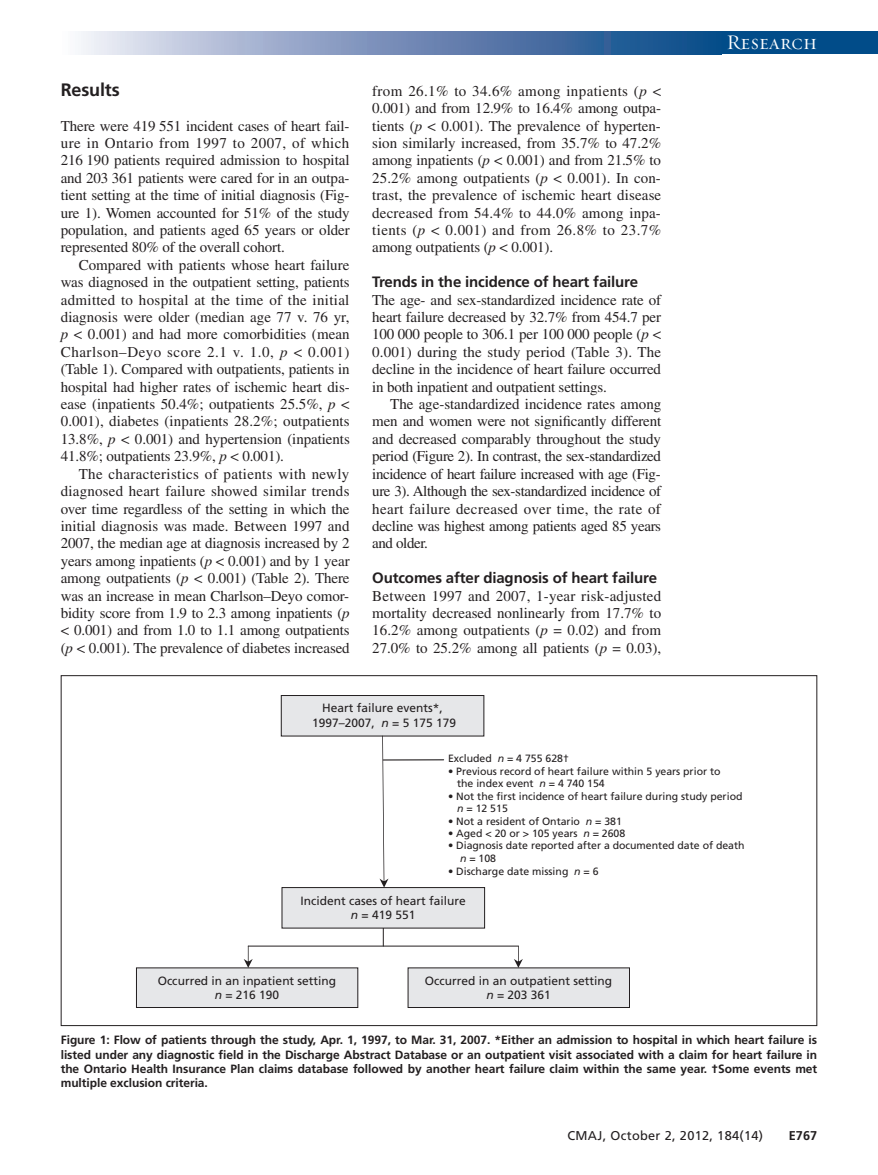
<style>
.page{position:relative;width:878px;height:1175px;background:#fff}
.page>*{position:absolute;margin:0;border:0;box-sizing:border-box;transform-origin:0 0}
.t1{font:21px "Requiem Display HTF Small Caps";letter-spacing:.005em;color:#fff}
.t2{font:700 18px "Frutiger LT Std";letter-spacing:-.01em;color:#231f20}
.t3{font:15px/17.4px "Times LT Std";letter-spacing:-.01em;color:#231f20;text-align:justify}
.t4{font:700 15px "Frutiger LT Std";letter-spacing:-.01em;color:#231f20}
.t5{font:12.75px "Frutiger LT Std";letter-spacing:.025em;color:#231f20}
.t6{font:700 12.75px "Frutiger LT Std";color:#231f20}
.t7{font:700 12px/14.2px "Frutiger LT Std";letter-spacing:-.005em;color:#231f20;text-align:justify}
.t8{font:12px/14.2px "Frutiger";color:#231f20;text-align:center}
.t9{font:10.5px/12.5px "Frutiger";letter-spacing:-.005em;color:#231f20}
.s1{font-style:italic}
</style>
<div class="page">
<div style="left:715px;top:32px;width:163px;height:22px;background:#014c89"></div>
<svg style="left:81px;top:32px;width:634px;height:22px"></svg>
<svg style="left:383px;top:928px;width:1px;height:17px"></svg>
<div style="left:281px;top:695px;width:203px;height:41px;background:#e6e7e9"></div>
<div style="left:281px;top:695px;width:203px;height:41px;border:1px solid #231f20"></div>
<div style="left:282px;top:887px;width:202px;height:41px;background:#e6e7e9"></div>
<div style="left:281px;top:887px;width:204px;height:41px;border:1px solid #231f20"></div>
<div style="left:136px;top:967px;width:222px;height:40px;background:#e6e7e9"></div>
<div style="left:408px;top:967px;width:221px;height:40px;background:#e6e7e9"></div>
<svg style="left:379px;top:735px;width:9px;height:152px"></svg>
<hr style="left:248px;top:945px;width:270px;height:1px;background:#231f20">
<svg style="left:244px;top:945px;width:9px;height:22px"></svg>
<svg style="left:514px;top:945px;width:9px;height:22px"></svg>
<hr style="left:383px;top:759px;width:60px;height:1px;background:#231f20">
<p class="t2" style="left:61px;top:82px;width:60px">Results</p>
<p class="t3" style="left:61px;top:118px;width:290px">There were 419 551 incident cases of heart fail&shy;ure in Ontario from 1997 to 2007, of which 216 190 patients required admission to hospital and 203 361 patients were cared for in an outpa&shy;tient setting at the time of initial diagnosis (Fig&shy;ure 1). Women accounted for 51% of the study population, and patients aged 65 years or older represented 80% of the overall cohort.</p>
<p class="t3" style="left:61px;top:258px;width:290px;text-indent:18px">Compared with patients whose heart failure was diagnosed in the outpatient setting, patients admitted to hospital at the time of the initial diagnosis were older (median age 77 v. 76 yr, <span class="s1">p</span> &lt; 0.001) and had more comorbidities (mean Charlson–Deyo score 2.1 v. 1.0, <span class="s1">p</span> &lt; 0.001) (Table 1). Compared with outpatients, patients in hospital had higher rates of ischemic heart dis&shy;ease (inpatients 50.4%; outpatients 25.5%, <span class="s1">p</span> &lt; 0.001), diabetes (inpatients 28.2%; outpatients 13.8%, <span class="s1">p</span> &lt; 0.001) and hypertension (inpatients 41.8%; outpatients 23.9%, <span class="s1">p</span> &lt; 0.001).</p>
<p class="t3" style="left:61px;top:466px;width:290px;text-indent:18px">The characteristics of patients with newly diagnosed heart failure showed similar trends over time regardless of the setting in which the initial diagnosis was made. Between 1997 and 2007, the median age at diagnosis increased by 2 years among inpatients (<span class="s1">p</span> &lt; 0.001) and by 1 year among outpatients (<span class="s1">p</span> &lt; 0.001) (Table 2). There was an increase in mean Charlson–Deyo comor&shy;bidity score from 1.9 to 2.3 among inpatients (<span class="s1">p </span>&lt; 0.001) and from 1.0 to 1.1 among outpatients (<span class="s1">p</span> &lt; 0.001). The prevalence of diabetes increased</p>
<p class="t3" style="left:372px;top:84px;width:290px">from 26.1% to 34.6% among inpatients (<span class="s1">p</span> &lt; 0.001) and from 12.9% to 16.4% among outpa&shy;tients (<span class="s1">p</span> &lt; 0.001). The prevalence of hyperten&shy;sion similarly increased, from 35.7% to 47.2% among inpatients (<span class="s1">p</span> &lt; 0.001) and from 21.5% to 25.2% among outpatients (<span class="s1">p</span> &lt; 0.001). In con&shy;trast, the prevalence of ischemic heart disease decreased from 54.4% to 44.0% among inpa&shy;tients (<span class="s1">p</span> &lt; 0.001) and from 26.8% to 23.7% among outpatients (<span class="s1">p</span> &lt; 0.001).</p>
<p class="t4" style="left:372px;top:276px;width:267px">Trends in the incidence of heart failure</p>
<p class="t3" style="left:372px;top:292px;width:290px">The age- and sex-standardized incidence rate of heart failure decreased by 32.7% from 454.7 per 100 000 people to 306.1 per 100 000 people (<span class="s1">p</span> &lt; 0.001) during the study period (Table 3). The decline in the incidence of heart failure occurred in both inpatient and outpatient settings.</p>
<p class="t3" style="left:372px;top:397px;width:290px;text-indent:18px">The age-standardized incidence rates among men and women were not significantly different and decreased comparably throughout the study per iod (Figure 2). In contrast, the sex-standardized incidence of heart failure increased with age (Fig&shy;ure 3). Although the sex-standardized incidence of heart failure decreased over time, the rate of decline was highest among patients aged 85 years and older.</p>
<p class="t4" style="left:372px;top:572px;width:286px">Outcomes after diagnosis of heart failure</p>
<p class="t3" style="left:372px;top:588px;width:290px">Between 1997 and 2007, 1-year risk-adjusted mortality decreased nonlinearly from 17.7% to 16.2% among outpatients (<span class="s1">p</span> = 0.02) and from 27.0% to 25.2% among all patients (<span class="s1">p</span> = 0.03),</p>
<p class="t8" style="left:312px;top:702px;width:145px">Heart failure events*,<br>1997–2007, <span class="s1">n</span> = 5 175 179</p>
<h1 class="t1" style="left:726px;top:30px;width:92px">Research</h1>
<p class="t9" style="left:448px;top:753px;width:122px">Excluded <span class="s1">n</span> = 4 755 628†</p>
<p class="t9" style="left:457px;top:765px;width:265px;text-indent:-9px">• Previous record of heart failure within 5 years prior to the index event <span class="s1">n</span> = 4 740 154</p>
<p class="t9" style="left:457px;top:790px;width:287px;text-indent:-9px">• Not the first incidence of heart failure during study period <span class="s1">n</span> = 12 515</p>
<p class="t9" style="left:448px;top:815px;width:175px">• Not a resident of Ontario <span class="s1">n</span> = 381</p>
<p class="t9" style="left:448px;top:828px;width:179px">• Aged &lt; 20 or &gt; 105 years <span class="s1">n</span> = 2608</p>
<p class="t9" style="left:460px;top:840px;width:286px;text-indent:-12px">• Diagnosis date reported after a documented date of death <span class="s1">n</span> = 108</p>
<p class="t9" style="left:448px;top:866px;width:152px">• Discharge date missing <span class="s1">n</span> = 6</p>
<p class="t8" style="left:300px;top:894px;width:167px">Incident cases of heart failure <span class="s1">n</span> = 419 551</p>
<p class="t8" style="left:158px;top:974px;width:180px">Occurred in an inpatient setting <span class="s1">n</span> = 216 190</p>
<p class="t8" style="left:425px;top:974px;width:189px">Occurred in an outpatient setting <span class="s1">n</span> = 203 361</p>
<p class="t7" style="left:61px;top:1034px;width:758px">Figure 1: Flow of patients through the study, Apr. 1, 1997, to Mar. 31, 2007. *Either an admission to hospital in which heart failure is listed under any diagnostic field in the Discharge Abstract Database or an outpatient visit associated with a claim for heart failure in the Ontario Health Insurance Plan claims database followed by another heart failure claim within the same year. †Some events met multiple exclusion criteria.</p>
<p class="t5" style="left:567px;top:1130px;width:197px">CMAJ, October 2, 2012, 184(14)</p>
<p class="t6" style="left:788px;top:1130px;width:30px">E767</p>
</div>
